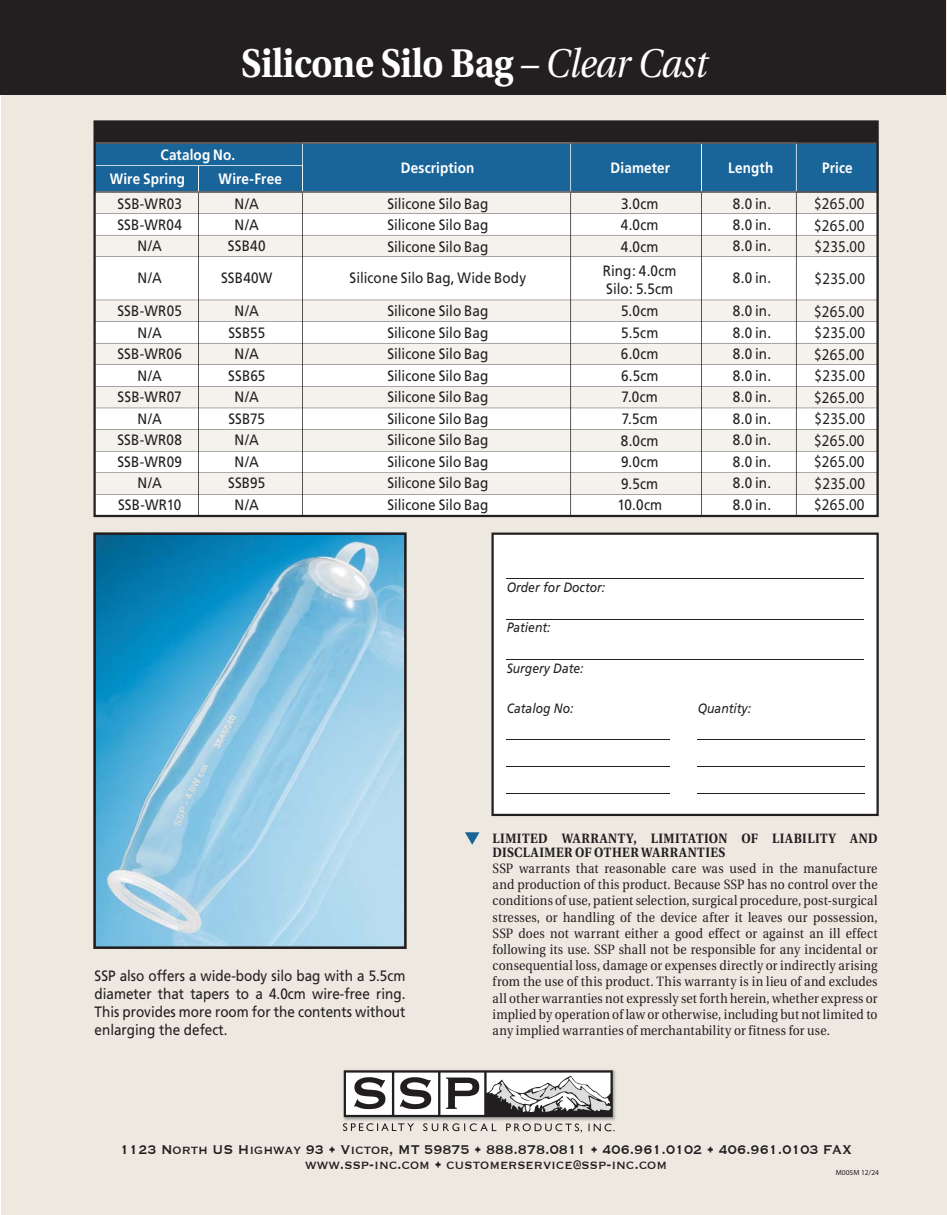
<style>
.page{position:relative;width:947px;height:1215px;background:#fff}
.page>*{position:absolute;margin:0;border:0;box-sizing:border-box;transform-origin:0 0}
.t1{font:700 40.05px "Utopia";letter-spacing:-.01em;color:#fff;scale:.9 1}
.t2{font:16.5px/15.3px "Copperplate";color:#221e1f;text-align:center;scale:.9 1}
.t3{font:16.5px/21.6px "Myriad Pro";letter-spacing:.02em;color:#231f20;text-align:justify;scale:.9 1}
.t4{font:15px/21.5px "Frutiger";letter-spacing:.005em;color:#231f20;text-align:justify;scale:.9 1}
.t5{font:700 15px/23.9px "Frutiger";letter-spacing:.01em;color:#fff;scale:.9 1}
.t6{font:13.5px/16.2px "Utopia";letter-spacing:.015em;color:#221e1f;text-align:justify;scale:.9 1}
.t7{font:700 13.5px/14.2px "Utopia";letter-spacing:.04em;color:#221e1f;scale:.9 1}
.t8{font:italic 13.5px "Frutiger";color:#231f20;scale:.9 1}
.t9{font:7.5px "Myriad Pro";color:#221e1f}
.s1{font-weight:400;font-style:italic}
</style>
<div class="page">
<div style="left:2px;top:0;width:944px;height:1215px;background:#ede8e0"></div>
<div style="left:491px;top:533px;width:387px;height:283px;background:#fff"></div>
<div style="left:0;top:0;width:945px;height:94px;background:#231f20"></div>
<svg style="left:465px;top:832px;width:14px;height:13px"></svg>
<img style="left:343px;top:1070px;width:273px;height:51px">
<svg style="left:343px;top:1123px;width:71px;height:8px"></svg>
<svg style="left:423px;top:1123px;width:73px;height:8px"></svg>
<svg style="left:506px;top:1123px;width:76px;height:10px"></svg>
<svg style="left:588px;top:1124px;width:26px;height:7px"></svg>
<svg style="left:343px;top:1070px;width:270px;height:47px;background:#a8a7a7"></svg>
<hr style="left:507px;top:578px;width:356px;height:1px;background:#231f20">
<hr style="left:507px;top:619px;width:356px;height:1px;background:#231f20">
<hr style="left:507px;top:659px;width:356px;height:1px;background:#231f20">
<hr style="left:506px;top:739px;width:164px;height:1px;background:#231f20">
<hr style="left:506px;top:766px;width:164px;height:1px;background:#231f20">
<hr style="left:506px;top:793px;width:164px;height:1px;background:#231f20">
<hr style="left:697px;top:739px;width:167px;height:1px;background:#231f20">
<hr style="left:697px;top:766px;width:167px;height:1px;background:#231f20">
<hr style="left:697px;top:793px;width:167px;height:1px;background:#231f20">
<svg style="left:94px;top:121px;width:784px;height:395px"></svg>
<svg style="left:93px;top:532px;width:313px;height:417px;background:#77b8d7"></svg>
<h1 class="t1" style="left:241px;top:43px;width:520px">Silicone Silo Bag <span class="s1">– Clear Cast</span></h1>
<p class="t5" style="left:110px;top:143px;width:141px;text-indent:51px">Catalog No.<br>Wire Spring</p>
<p class="t5" style="left:219px;top:167px;width:72px">Wire-Free</p>
<p class="t4" style="left:117px;top:194px;width:73px;text-align:center">SSB-WR03<br>SSB-WR04<br>N/A</p>
<p class="t4" style="left:137px;top:268px;width:29px">N/A</p>
<p class="t4" style="left:117px;top:301px;width:73px;text-align:center">SSB-WR05<br>N/A<br>SSB-WR06<br>N/A<br>SSB-WR07<br>N/A<br>SSB-WR08<br>SSB-WR09<br>N/A<br>SSB-WR10</p>
<p class="t4" style="left:228px;top:194px;width:43px;text-align:center">N/A<br>N/A<br>SSB40</p>
<p class="t4" style="left:221px;top:268px;width:59px">SSB40W</p>
<p class="t4" style="left:228px;top:301px;width:43px;text-align:center">N/A<br>SSB55<br>N/A<br>SSB65<br>N/A<br>SSB75<br>N/A<br>N/A<br>SSB95<br>N/A</p>
<p class="t5" style="left:401px;top:156px;width:83px">Description</p>
<p class="t5" style="left:610px;top:156px;width:68px">Diameter</p>
<p class="t5" style="left:728px;top:156px;width:52px">Length</p>
<p class="t5" style="left:822px;top:156px;width:35px">Price</p>
<p class="t4" style="left:387px;top:194px;width:114px">Silicone Silo Bag Silicone Silo Bag Silicone Silo Bag</p>
<p class="t4" style="left:349px;top:268px;width:198px">Silicone Silo Bag, Wide Body</p>
<p class="t4" style="left:387px;top:301px;width:114px">Silicone Silo Bag Silicone Silo Bag Silicone Silo Bag Silicone Silo Bag Silicone Silo Bag Silicone Silo Bag Silicone Silo Bag Silicone Silo Bag Silicone Silo Bag Silicone Silo Bag</p>
<p class="t4" style="left:621px;top:194px;width:43px">3.0cm 4.0cm 4.0cm</p>
<p class="t4" style="left:603px;top:262px;width:83px;line-height:18px">Ring: 4.0cm<br>Silo: 5.5cm</p>
<p class="t4" style="left:617px;top:301px;width:51px;text-align:left">5.0cm<br>5.5cm<br>6.0cm<br>6.5cm<br>7.0cm<br>7.5cm<br>8.0cm<br>9.0cm<br>9.5cm<br>10.0cm</p>
<p class="t4" style="left:733px;top:194px;width:44px">8.0 in.<br>8.0 in.<br>8.0 in.</p>
<p class="t4" style="left:733px;top:268px;width:44px">8.0 in.</p>
<p class="t4" style="left:733px;top:301px;width:44px">8.0 in.<br>8.0 in.<br>8.0 in.<br>8.0 in.<br>8.0 in.<br>8.0 in.<br>8.0 in.<br>8.0 in.<br>8.0 in.<br>8.0 in.</p>
<p class="t8" style="left:506px;top:580px;width:111px">Order for Doctor:</p>
<p class="t8" style="left:506px;top:621px;width:50px">Patient:</p>
<p class="t8" style="left:506px;top:661px;width:87px">Surgery Date:</p>
<p class="t8" style="left:506px;top:702px;width:76px">Catalog No:</p>
<p class="t8" style="left:697px;top:702px;width:61px">Quantity:</p>
<p class="t3" style="left:814px;top:193px;width:58px">$265.00 $265.00 $235.00</p>
<p class="t3" style="left:814px;top:261px;width:58px;line-height:33px">$235.00 $265.00</p>
<p class="t3" style="left:814px;top:322px;width:58px">$235.00 $265.00 $235.00 $265.00 $235.00 $265.00 $265.00 $235.00 $265.00</p>
<p class="t4" style="left:95px;top:968px;width:347px;line-height:18px">SSP also offers a wide-body silo bag with a 5.5cm diameter that tapers to a 4.0cm wire-free ring.<br>This provides more room for the contents without enlarging the defect.</p>
<p class="t7" style="left:492px;top:831px;width:429px">LIMITED WARRANTY, LIMITATION OF LIABILITY AND<br>DISCLAIMER OF OTHER WARRANTIES</p>
<p class="t6" style="left:492px;top:861px;width:429px">SSP warrants that reasonable care was used in the manufacture and production of this product. Because SSP has no control over the conditions of use, patient selection, surgical procedure, post-surgical stresses, or handling of the device after it leaves our possession, SSP does not warrant either a good effect or against an ill effect following its use. SSP shall not be responsible for any incidental or consequential loss, damage or expenses directly or indirectly arising from the use of this product. This warranty is in lieu of and excludes all other warranties not expressly set forth herein, whether express or implied by operation of law or otherwise, including but not limited to any implied warranties of merchantability or fitness for use.</p>
<p class="t2" style="left:120px;top:1141px;width:814px">1123 North US Highway 93 • Victor, MT 59875 • 888.878.0811 • 406.961.0102 • 406.961.0103 FAX www.ssp-inc.com • customerservice@ssp-inc.com</p>
<p class="t9" style="left:835px;top:1170px;width:45px">M005M 12/24</p>
</div>
